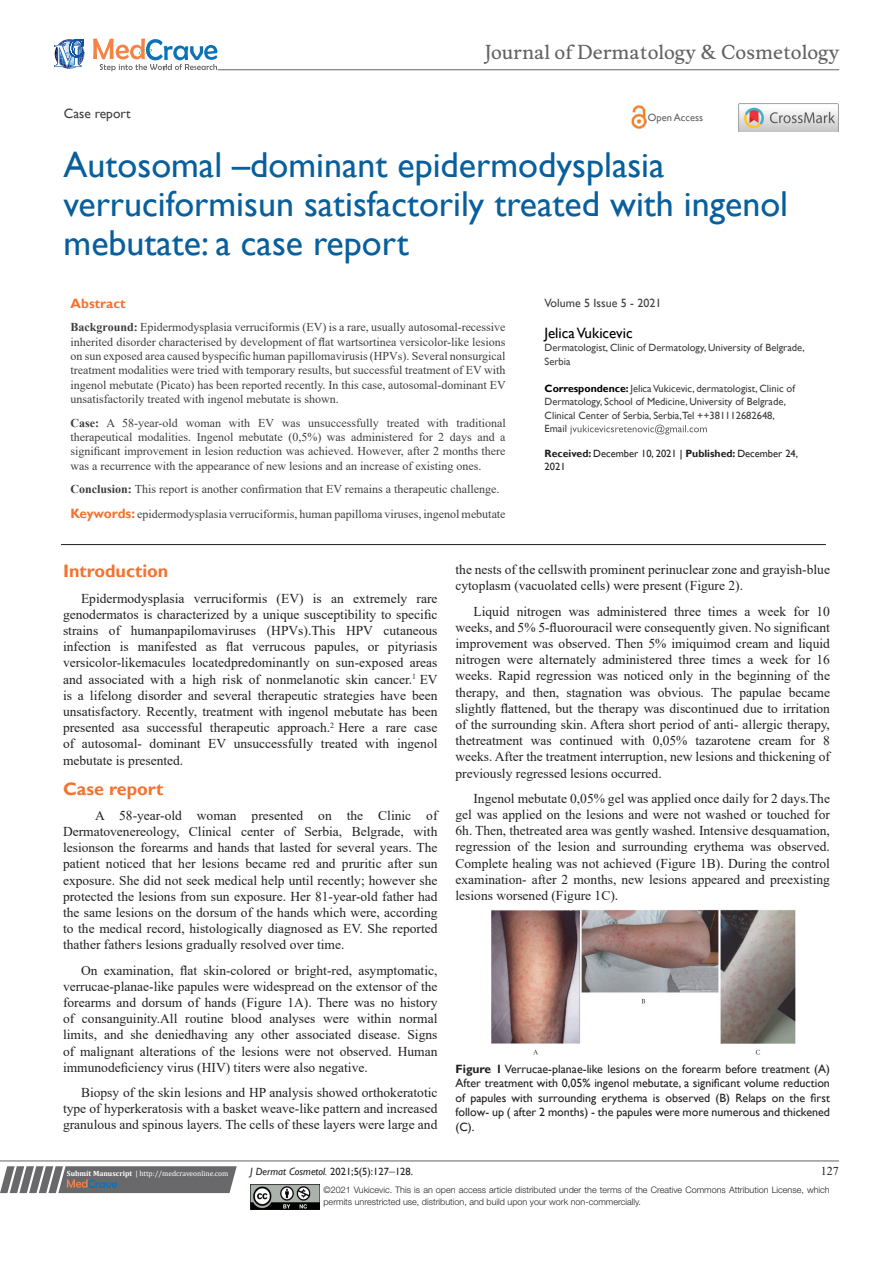
<style>
.page{position:relative;width:893px;height:1263px;background:#fff}
.page>*{position:absolute;margin:0;border:0;box-sizing:border-box;transform-origin:0 0}
.t1{font:36px/39px "Gill Sans";color:#085f9c}
.t2{font:18.6px "Musee";color:#636366}
.List_Paragraph{font:700 18px "Gill Sans";color:#f37331}
.t3{font:15px "Gill Sans";color:#000}
.t4{font:13.5px/16.2px "Times New Roman";color:#231f20;text-align:justify}
.t5{font:13.5px "Gill Sans";color:#3e3e3f}
.t6{font:700 13.5px "Gill Sans";color:#f37331}
.t7{font:12px/14.4px "Times New Roman";color:#3e3e3f;text-align:justify}
.List_Paragraph-2{font:12px/14.4px "Gill Sans";color:#231f20;text-align:justify}
.t8{font:12px "Gill Sans";color:#3e3e3f}
.t9{font:12px "Times New Roman";color:#231f20}
.t10{font:10.5px/13.5px "Gill Sans";color:#3e3e3f}
.t11{font:10.5px/12.6px "Gill Sans";color:#231f20}
.t12{font:10.5px "Gill Sans";color:#636366}
.t13{font:300 9px/12px "Helvetica Neue LT Std";color:#231f20}
.t14{font:7.5px "Cambria";color:#fff}
.s1{font-weight:700;color:#000}
.s2{font-weight:700}
.s3{color:#000}
.s4{font-family:"Gill Sans";font-weight:700;font-size:13.5px;color:#f37331}
.s5{font-style:italic}
.s6{font-family:"Times New Roman";font-size:12px}
</style>
<div class="page">
<svg style="left:0;top:1166px;width:237px;height:27px;background:#78787a"></svg>
<hr style="left:0;top:1161px;width:839px;height:1px;background:#626465">
<hr style="left:61px;top:544px;width:765px;height:1px;background:#231f20">
<img style="left:250px;top:1185px;width:69px;height:24px">
<svg style="left:570px;top:425px;width:137px;height:10px"></svg>
<svg style="left:54px;top:39px;width:30px;height:30px"></svg>
<svg style="left:93px;top:38px;width:124px;height:33px"></svg>
<hr style="left:218px;top:70px;width:621px;height:1px;background:#626465">
<img style="left:631px;top:105px;width:16px;height:24px">
<img style="left:739px;top:104px;width:99px;height:28px">
<img style="left:491px;top:909px;width:305px;height:146px">
<p class="t2" style="left:485px;top:41px;width:356px">Journal of Dermatology &amp; Cosmetology</p>
<p class="t5" style="left:64px;top:105px;width:68px">Case report</p>
<p class="t12" style="left:648px;top:112px;width:57px">Open Access</p>
<p class="t1" style="left:64px;top:146px;width:726px">Autosomal –dominant epidermodysplasia verruciformisun satisfactorily treated with ingenol mebutate: a case report</p>
<p class="t8" style="left:545px;top:296px;width:118px">Volume 5 Issue 5 - 2021</p>
<p class="t3" style="left:545px;top:324px;width:89px">Jelica Vukicevic</p>
<p class="t10" style="left:545px;top:341px;width:262px">Dermatologist, Clinic of Dermatology, University of Belgrade,<br>Serbia</p>
<p class="t10" style="left:545px;top:382px;width:252px"><span class="s1">Correspondence:</span> Jelica Vukicevic, dermatologist, Clinic of<br>Dermatology, School of Medicine, University of Belgrade,<br>Clinical Center of Serbia, Serbia,Tel ++381112682648,</p>
<p class="t10" style="left:545px;top:422px;width:24px">Email</p>
<p class="t11" style="left:545px;top:448px;width:255px"><span class="s2">Received:</span> December 10, 2021 <span class="s3">|</span> <span class="s2">Published:</span> December 24,<br>2021</p>
<p class="t6" style="left:71px;top:295px;width:57px">Abstract</p>
<p class="t7" style="left:71px;top:320px;width:437px"><span class="s2">Background:</span> Epidermodysplasia verruciformis (EV) is a rare, usually autosomal-recessive inherited disorder characterised by development of flat wartsortinea versicolor-like lesions on sun exposed area caused byspecific human papillomavirusis (HPVs). Several nonsurgical treatment modalities were tried with temporary results, but successful treatment of EV with ingenol mebutate (Picato) has been reported recently. In this case, autosomal-dominant EV unsatisfactorily treated with ingenol mebutate is shown.</p>
<p class="t7" style="left:71px;top:415px;width:437px"><span class="s2">Case:</span> A 58-year-old woman with EV was unsuccessfully treated with traditional therapeutical modalities. Ingenol mebutate (0,5%) was administered for 2 days and a significant improvement in lesion reduction was achieved. However, after 2 months there was a recurrence with the appearance of new lesions and an increase of existing ones.</p>
<p class="t7" style="left:71px;top:482px;width:430px"><span class="s2">Conclusion:</span> This report is another confirmation that EV remains a therapeutic challenge.</p>
<p class="t7" style="left:71px;top:507px;width:437px"><span class="s4">Keywords:</span> epidermodysplasia verruciformis, human papilloma viruses, ingenol mebutate</p>
<p class="List_Paragraph" style="left:63px;top:560px;width:107px">Introduction</p>
<p class="t4" style="left:63px;top:589px;width:376px;text-indent:18px">Epidermodysplasia verruciformis (EV) is an extremely rare genodermatos is characterized by a unique susceptibility to specific strains of humanpapilomaviruses (HPVs).This HPV cutaneous infection is manifested as flat verrucous papules, or pityriasis versicolor-likemacules locatedpredominantly on sun-exposed areas and associated with a high risk of nonmelanotic skin cancer.<sup>1</sup> EV is a lifelong disorder and several therapeutic strategies have been unsatisfactory. Recently, treatment with ingenol mebutate has been presented asa successful therapeutic approach.<sup>2</sup> Here a rare case of autosomal- dominant EV unsuccessfully treated with ingenol mebutate is presented.</p>
<p class="List_Paragraph" style="left:63px;top:778px;width:102px">Case report</p>
<p class="t4" style="left:63px;top:807px;width:376px;text-indent:32px">A 58-year-old woman presented on the Clinic of Dermatovenereology, Clinical center of Serbia, Belgrade, with lesionson the forearms and hands that lasted for several years. The patient noticed that her lesions became red and pruritic after sun exposure. She did not seek medical help until recently; however she protected the lesions from sun exposure. Her 81-year-old father had the same lesions on the dorsum of the hands which were, according to the medical record, histologically diagnosed as EV. She reported thather father<sup>,</sup>s lesions gradually resolved over time.</p>
<p class="t4" style="left:63px;top:961px;width:376px;text-indent:18px">On examination, flat skin-colored or bright-red, asymptomatic, verrucae-planae-like papules were widespread on the extensor of the forearms and dorsum of hands (Figure 1A). There was no history of consanguinity.All routine blood analyses were within normal limits, and she deniedhaving any other associated disease. Signs of malignant alterations of the lesions were not observed. Human immunodeficiency virus (HIV) titers were also negative.</p>
<p class="t4" style="left:63px;top:1084px;width:376px;text-indent:18px">Biopsy of the skin lesions and HP analysis showed orthokeratotic type of hyperkeratosis with a basket weave-like pattern and increased granulous and spinous layers. The cells of these layers were large and</p>
<p class="t4" style="left:455px;top:561px;width:376px">the nests of the cellswith prominent perinuclear zone and grayish-blue cytoplasm (vacuolated cells) were present (Figure 2).</p>
<p class="t4" style="left:455px;top:603px;width:376px;text-indent:18px">Liquid nitrogen was administered three times a week for 10 weeks, and 5% 5-fluorouracil were consequently given. No significant improvement was observed. Then 5% imiquimod cream and liquid nitrogen were alternately administered three times a week for 16 weeks. Rapid regression was noticed only in the beginning of the therapy, and then, stagnation was obvious. The papulae became slightly flattened, but the therapy was discontinued due to irritation of the surrounding skin. Aftera short period of anti- allergic therapy, thetreatment was continued with 0,05% tazarotene cream for 8 weeks. After the treatment interruption, new lesions and thickening of previously regressed lesions occurred.</p>
<p class="t4" style="left:455px;top:790px;width:376px;text-indent:18px">Ingenol mebutate 0,05% gel was applied once daily for 2 days.The gel was applied on the lesions and were not washed or touched for 6h. Then, thetreated area was gently washed. Intensive desquamation, regression of the lesion and surrounding erythema was observed.<br>Complete healing was not achieved (Figure 1B). During the control examination- after 2 months, new lesions appeared and preexisting lesions worsened (Figure 1C).</p>
<p class="List_Paragraph-2" style="left:455px;top:1062px;width:376px"><span class="s2">Figure 1</span> Verrucae-planae-like lesions on the forearm before treatment (A)<br>After treatment with 0,05% ingenol mebutate, a significant volume reduction of papules with surrounding erythema is observed (B) Relaps on the first follow- up ( after 2 months) - the papules were more numerous and thickened (C).</p>
<p class="t14" style="left:67px;top:1169px;width:163px"><span class="s2">Submit Manuscript</span> | http://medcraveonline.com</p>
<p class="t11" style="left:250px;top:1165px;width:164px"><span class="s5">J Dermat Cosmetol.</span> 2021;5(5):127<span class="s6">‒</span>128.</p>
<p class="t9" style="left:821px;top:1162px;width:19px">127</p>
<p class="t13" style="left:323px;top:1183px;width:508px">©2021 Vukicevic. This is an open access article distributed under the terms of the Creative Commons Attribution License, which permits unrestricted use, distribution, and build upon your work non-commercially.</p>
</div>
